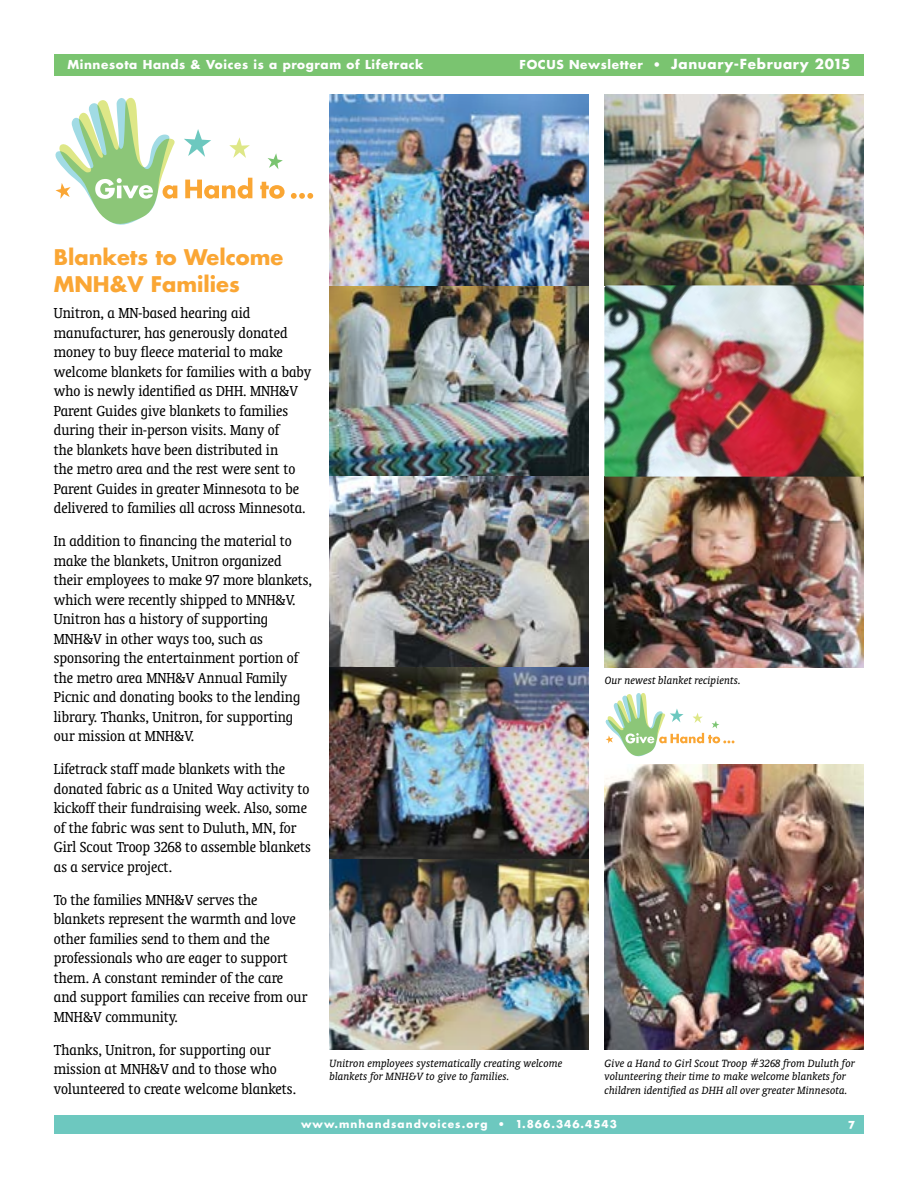
<style>
.page{position:relative;width:918px;height:1188px;background:#fff}
.page>*{position:absolute;margin:0;border:0;box-sizing:border-box;transform-origin:0 0}
.t1{font:700 21px/27px "Futura";color:#faa634}
.t2{font:condensed 16.5px/19.5px "Oranda BT";color:#000}
.t3{font:700 13.5px "Futura";letter-spacing:.05em;color:#fff}
.t4{font:italic 12px/13.5px "Oranda BT";color:#000}
.t5{font:700 12px "Futura";letter-spacing:.05em;color:#fff}
.t6{font:700 12px "Gill Sans";color:#fff}
.t7{font:700 10.5px "Futura";letter-spacing:.1em;color:#fff}
.s1{font-size:12px}
</style>
<div class="page">
<div style="left:54px;top:1115px;width:810px;height:19px;background:#6dc8bf"></div>
<div style="left:54px;top:54px;width:810px;height:22px;background:#7ac470"></div>
<img style="left:329px;top:94px;width:260px;height:955px">
<svg style="left:55px;top:97px;width:258px;height:128px"></svg>
<img style="left:605px;top:765px;width:259px;height:284px">
<svg style="left:605px;top:693px;width:130px;height:64px"></svg>
<img style="left:604px;top:94px;width:260px;height:574px">
<p class="t5" style="left:68px;top:57px;width:357px">Minnesota Hands &amp; Voices is a program of Lifetrack</p>
<p class="t3" style="left:520px;top:55px;width:332px"><span class="s1">FOCUS Newsletter •</span> January-February 2015</p>
<p class="t1" style="left:54px;top:243px;width:231px">Blankets to Welcome<br>MNH&amp;V Families</p>
<p class="t2" style="left:54px;top:303px;width:259px">Unitron, a MN-based hearing aid manufacturer, has generously donated money to buy fleece material to make welcome blankets for families with a baby who is newly identified as DHH. MNH&amp;V Parent Guides give blankets to families during their in-person visits. Many of<br>the blankets have been distributed in<br>the metro area and the rest were sent to Parent Guides in greater Minnesota to be delivered to families all across Minnesota.</p>
<p class="t2" style="left:54px;top:531px;width:260px">In addition to financing the material to make the blankets, Unitron organized their employees to make 97 more blankets, which were recently shipped to MNH&amp;V.<br>Unitron has a history of supporting MNH&amp;V in other ways too, such as sponsoring the entertainment portion of the metro area MNH&amp;V Annual Family Picnic and donating books to the lending library. Thanks, Unitron, for supporting our mission at MNH&amp;V.</p>
<p class="t2" style="left:54px;top:759px;width:259px">Lifetrack staff made blankets with the donated fabric as a United Way activity to kickoff their fundraising week. Also, some of the fabric was sent to Duluth, MN, for Girl Scout Troop 3268 to assemble blankets as a service project.</p>
<p class="t2" style="left:54px;top:890px;width:255px">To the families MNH&amp;V serves the blankets represent the warmth and love other families send to them and the professionals who are eager to support them. A constant reminder of the care and support families can receive from our MNH&amp;V community.</p>
<p class="t2" style="left:54px;top:1040px;width:244px">Thanks, Unitron, for supporting our mission at MNH&amp;V and to those who volunteered to create welcome blankets.</p>
<p class="t4" style="left:329px;top:1056px;width:235px">Unitron employees systematically creating welcome blankets for MNH&amp;V to give to families.</p>
<p class="t4" style="left:605px;top:673px;width:138px">Our newest blanket recipients.</p>
<p class="t4" style="left:605px;top:1056px;width:252px">Give a Hand to Girl Scout Troop #3268 from Duluth for volunteering their time to make welcome blankets for children identified as DHH all over greater Minnesota.</p>
<p class="t7" style="left:301px;top:1117px;width:317px">www.mnhandsandvoices.org • 1.866.346.4543</p>
<p class="t6" style="left:848px;top:1115px;width:9px">7</p>
</div>
